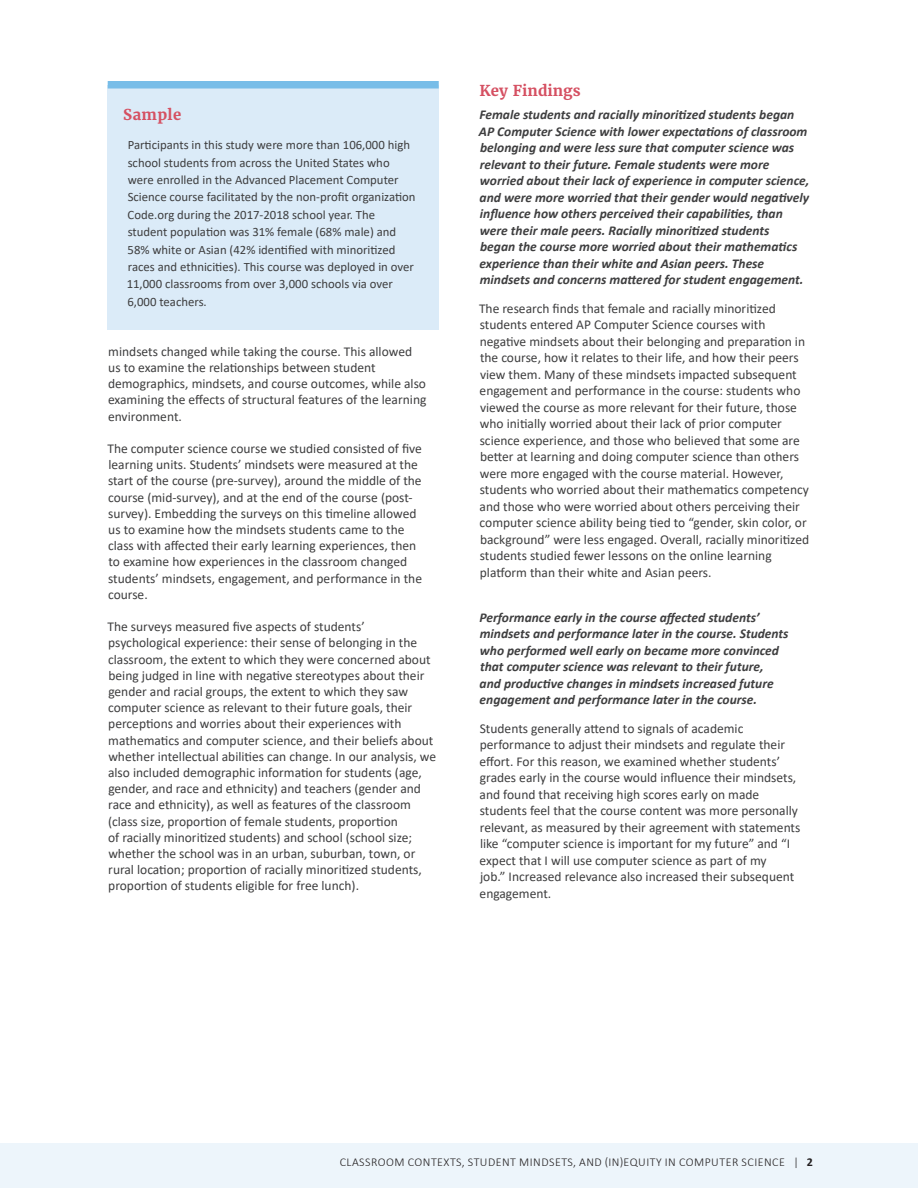
<style>
.page{position:relative;width:918px;height:1188px;background:#fff}
.page>*{position:absolute;margin:0;border:0;box-sizing:border-box;transform-origin:0 0}
.Subhead{font:700 15px "Merriweather";color:#d55062}
.Callout_Title{font:700 15px "Merriweather";letter-spacing:.025em;color:#d55062}
.body{font:13.5px/16.2px "Calibri";color:#3e3e3f}
.Body_Bold_Italic{font:italic 700 13.5px/16.5px "Calibri";color:#3e3e3f}
.Callout_Body{font:12.75px/17.4px "Calibri";color:#3e3e3f}
.t1{font:300 12px "Calibri";letter-spacing:.04em;color:#231f20}
.s1{font-weight:700}
</style>
<div class="page">
<div style="left:0;top:1143px;width:918px;height:45px;background:#edf5fb"></div>
<div style="left:108px;top:85px;width:331px;height:79px;background:#dbebf8"></div>
<div style="left:108px;top:81px;width:331px;height:7px;background:#78bde8"></div>
<div style="left:108px;top:133px;width:331px;height:196px;background:#dbebf8"></div>
<p class="Callout_Title" style="left:123px;top:105px;width:60px">Sample</p>
<p class="Callout_Body" style="left:127px;top:136px;width:290px">Participants in this study were more than 106,000 high school students from across the United States who were enrolled in the Advanced Placement Computer Science course facilitated by the non-profit organization Code.org during the 2017-2018 school year. The student population was 31% female (68% male) and 58% white or Asian (42% identified with minoritized races and ethnicities). This course was deployed in over 11,000 classrooms from over 3,000 schools via over 6,000 teachers.</p>
<p class="body" style="left:108px;top:343px;width:320px">mindsets changed while taking the course. This allowed us to examine the relationships between student demographics, mindsets, and course outcomes, while also examining the effects of structural features of the learning environment.</p>
<p class="body" style="left:107px;top:440px;width:316px">The computer science course we studied consisted of five learning units. Students’ mindsets were measured at the start of the course (pre-survey), around the middle of the course (mid-survey), and at the end of the course (post&shy;survey). Embedding the surveys on this timeline allowed us to examine how the mindsets students came to the class with affected their early learning experiences, then to examine how experiences in the classroom changed students’ mindsets, engagement, and performance in the course.</p>
<p class="body" style="left:107px;top:618px;width:330px">The surveys measured five aspects of students’ psychological experience: their sense of belonging in the classroom, the extent to which they were concerned about being judged in line with negative stereotypes about their gender and racial groups, the extent to which they saw computer science as relevant to their future goals, their perceptions and worries about their experiences with mathematics and computer science, and their beliefs about whether intellectual abilities can change. In our analysis, we also included demographic information for students (age, gender, and race and ethnicity) and teachers (gender and race and ethnicity), as well as features of the classroom (class size, proportion of female students, proportion<br>of racially minoritized students) and school (school size; whether the school was in an urban, suburban, town, or rural location; proportion of racially minoritized students, proportion of students eligible for free lunch).</p>
<p class="Subhead" style="left:480px;top:81px;width:103px">Key Findings</p>
<p class="Body_Bold_Italic" style="left:479px;top:106px;width:332px">Female students and racially minoritized students began AP Computer Science with lower expectations of classroom belonging and were less sure that computer science was relevant to their future. Female students were more worried about their lack of experience in computer science, and were more worried that their gender would negatively influence how others perceived their capabilities, than were their male peers. Racially minoritized students<br>began the course more worried about their mathematics experience than their white and Asian peers. These mindsets and concerns mattered for student engagement.</p>
<p class="body" style="left:479px;top:299px;width:332px">The research finds that female and racially minoritized students entered AP Computer Science courses with negative mindsets about their belonging and preparation in the course, how it relates to their life, and how their peers view them. Many of these mindsets impacted subsequent engagement and performance in the course: students who viewed the course as more relevant for their future, those who initially worried about their lack of prior computer science experience, and those who believed that some are better at learning and doing computer science than others were more engaged with the course material. However, students who worried about their mathematics competency and those who were worried about others perceiving their computer science ability being tied to “gender, skin color, or background” were less engaged. Overall, racially minoritized students studied fewer lessons on the online learning platform than their white and Asian peers.</p>
<p class="Body_Bold_Italic" style="left:479px;top:608px;width:311px">Performance early in the course affected students’ mindsets and performance later in the course. Students who performed well early on became more convinced that computer science was relevant to their future,<br>and productive changes in mindsets increased future engagement and performance later in the course.</p>
<p class="body" style="left:480px;top:719px;width:322px">Students generally attend to signals of academic performance to adjust their mindsets and regulate their effort. For this reason, we examined whether students’ grades early in the course would influence their mindsets, and found that receiving high scores early on made students feel that the course content was more personally relevant, as measured by their agreement with statements like “computer science is important for my future” and “I expect that I will use computer science as part of my<br>job.” Increased relevance also increased their subsequent engagement.</p>
<p class="t1" style="left:340px;top:1154px;width:475px">CLASSROOM CONTEXTS, STUDENT MINDSETS, AND (IN)EQUITY IN COMPUTER SCIENCE | <span class="s1">2</span></p>
</div>
